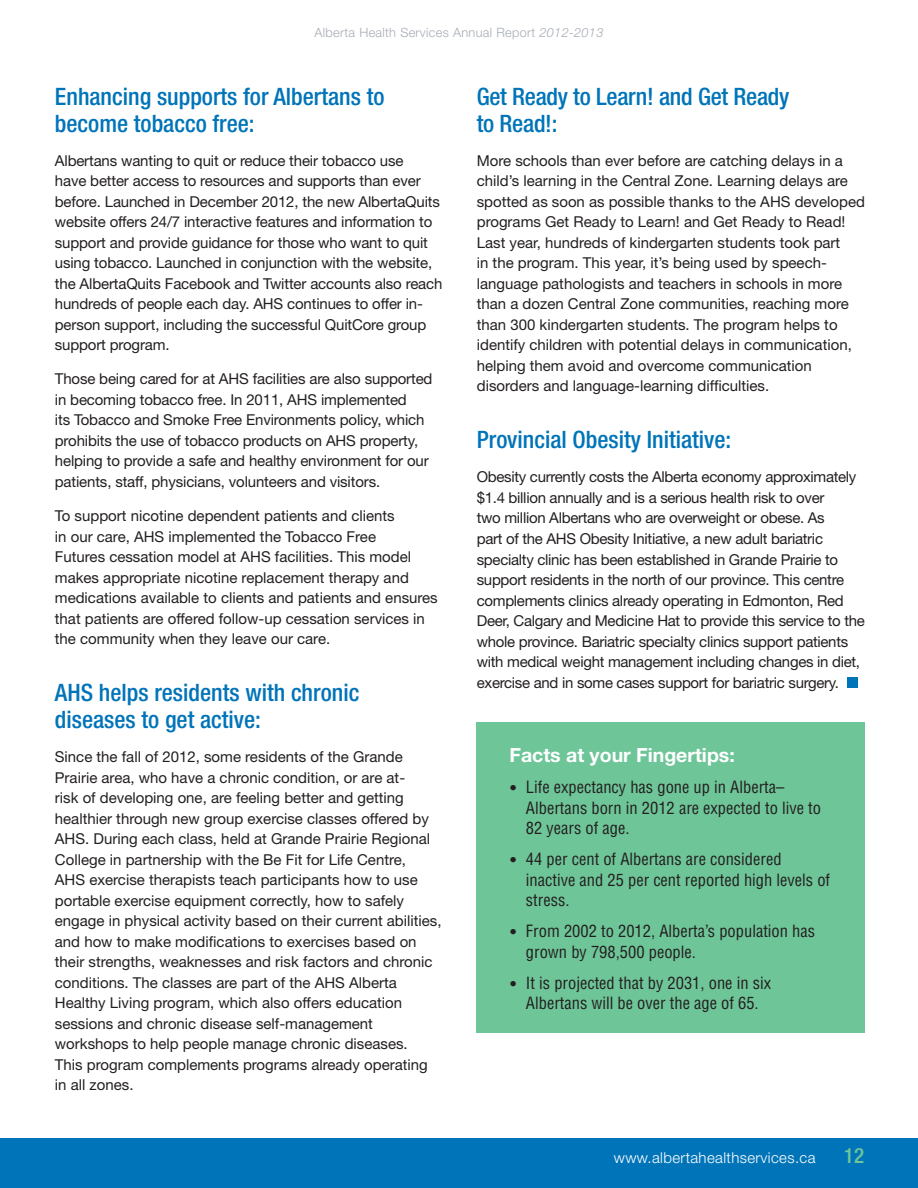
<style>
.page{position:relative;width:918px;height:1188px;background:#fff}
.page>*{position:absolute;margin:0;border:0;box-sizing:border-box;transform-origin:0 0}
.small_purple_header{font:500 condensed 24px/27px "Helvetica Neue LT Std";color:#0074b9}
.t1{font:500 condensed 21px "Helvetica Neue LT Std";color:#6ec598}
.fingertip_facts{font:700 19.5px "Helvetica Neue LT Std";color:#fff}
.t2{font:condensed 16.5px/20.5px "Helvetica LT Std";color:#231f20}
.t3{font:15px/20.5px "Helvetica Neue LT Std";color:#231f20}
.t4{font:15px/20.5px "Helvetica Neue LT Std";letter-spacing:-.02em;color:#231f20}
.t5{font:300 15px "Helvetica Neue LT Std";letter-spacing:.025em;color:#fff}
.t6{font:300 12.75px "Helvetica Neue LT Std";letter-spacing:.025em;color:#a6acb4}
.s1{font-style:italic}
.s2{font-family:"Helvetica Neue LT Std";font-stretch:normal;font-size:15px}
</style>
<div class="page">
<div style="left:0;top:1138px;width:918px;height:50px;background:#0074b9"></div>
<div style="left:847px;top:677px;width:11px;height:11px;background:#0074b9"></div>
<div style="left:477px;top:723px;width:388px;height:310px;background:#6ec598"></div>
<p class="t6" style="left:315px;top:25px;width:290px">Alberta Health Services Annual Report <span class="s1">2012-2013</span></p>
<p class="small_purple_header" style="left:55px;top:83px;width:331px">Enhancing supports for Albertans to become tobacco free:</p>
<p class="t3" style="left:55px;top:150px;width:389px">Albertans wanting to quit or reduce their tobacco use<br>have better access to resources and supports than ever before. Launched in December 2012, the new AlbertaQuits website offers 24/7 interactive features and information to support and provide guidance for those who want to quit using tobacco. Launched in conjunction with the website, the AlbertaQuits Facebook and Twitter accounts also reach hundreds of people each day. AHS continues to offer in&shy;person support, including the successful QuitCore group support program.</p>
<p class="t3" style="left:55px;top:369px;width:379px">Those being cared for at AHS facilities are also supported in becoming tobacco free. In 2011, AHS implemented<br>its Tobacco and Smoke Free Environments policy, which prohibits the use of tobacco products on AHS property, helping to provide a safe and healthy environment for our patients, staff, physicians, volunteers and visitors.</p>
<p class="t3" style="left:55px;top:505px;width:384px">To support nicotine dependent patients and clients<br>in our care, AHS implemented the Tobacco Free<br>Futures cessation model at AHS facilities. This model makes appropriate nicotine replacement therapy and medications available to clients and patients and ensures that patients are offered follow-up cessation services in the community when they leave our care.</p>
<p class="small_purple_header" style="left:55px;top:679px;width:306px">AHS helps residents with chronic diseases to get active:</p>
<p class="t3" style="left:55px;top:746px;width:388px">Since the fall of 2012, some residents of the Grande Prairie area, who have a chronic condition, or are at-<br>risk of developing one, are feeling better and getting healthier through new group exercise classes offered by AHS. During each class, held at Grande Prairie Regional College in partnership with the Be Fit for Life Centre,<br>AHS exercise therapists teach participants how to use portable exercise equipment correctly, how to safely engage in physical activity based on their current abilities, and how to make modifications to exercises based on their strengths, weaknesses and risk factors and chronic conditions. The classes are part of the AHS Alberta Healthy Living program, which also offers education sessions and chronic disease self-management workshops to help people manage chronic diseases.<br>This program complements programs already operating in all zones.</p>
<p class="small_purple_header" style="left:477px;top:83px;width:314px">Get Ready to Learn! and Get Ready to Read!:</p>
<p class="t3" style="left:477px;top:150px;width:390px">More schools than ever before are catching delays in a child’s learning in the Central Zone. Learning delays are spotted as soon as possible thanks to the AHS developed programs Get Ready to Learn! and Get Ready to Read!<br>Last year, hundreds of kindergarten students took part<br>in the program. This year, it’s being used by speech&shy;language pathologists and teachers in schools in more than a dozen Central Zone communities, reaching more than 300 kindergarten students. The program helps to identify children with potential delays in communication, helping them avoid and overcome communication disorders and language-learning difficulties.</p>
<p class="small_purple_header" style="left:477px;top:426px;width:256px">Provincial Obesity Initiative:</p>
<p class="t4" style="left:477px;top:467px;width:390px">Obesity currently costs the Alberta economy approximately $1.4 billion annually and is a serious health risk to over<br>two million Albertans who are overweight or obese. As<br>part of the AHS Obesity Initiative, a new adult bariatric specialty clinic has been established in Grande Prairie to support residents in the north of our province. This centre complements clinics already operating in Edmonton, Red Deer, Calgary and Medicine Hat to provide this service to the whole province. Bariatric specialty clinics support patients with medical weight management including changes in diet, exercise and in some cases support for bariatric surgery.</p>
<p class="fingertip_facts" style="left:509px;top:743px;width:227px">Facts at your Fingertips:</p>
<p class="t2" style="left:526px;top:777px;width:297px;text-indent:-16px"><span class="s2">•</span> Life expectancy has gone up in Alberta–<br>Albertans born in 2012 are expected to live to<br>82 years of age.</p>
<p class="t2" style="left:526px;top:849px;width:306px;text-indent:-16px"><span class="s2">•</span> 44 per cent of Albertans are considered inactive and 25 per cent reported high levels of stress.</p>
<p class="t2" style="left:526px;top:921px;width:291px;text-indent:-16px"><span class="s2">•</span> From 2002 to 2012, Alberta’s population has grown by 798,500 people.</p>
<p class="t2" style="left:509px;top:973px;width:263px;text-align:center"><span class="s2">•</span> It is projected that by 2031, one in six<br>Albertans will be over the age of 65.</p>
<p class="t5" style="left:614px;top:1148px;width:203px">www.albertahealthservices.ca</p>
<h2 class="t1" style="left:844px;top:1143px;width:22px">12</h2>
</div>
